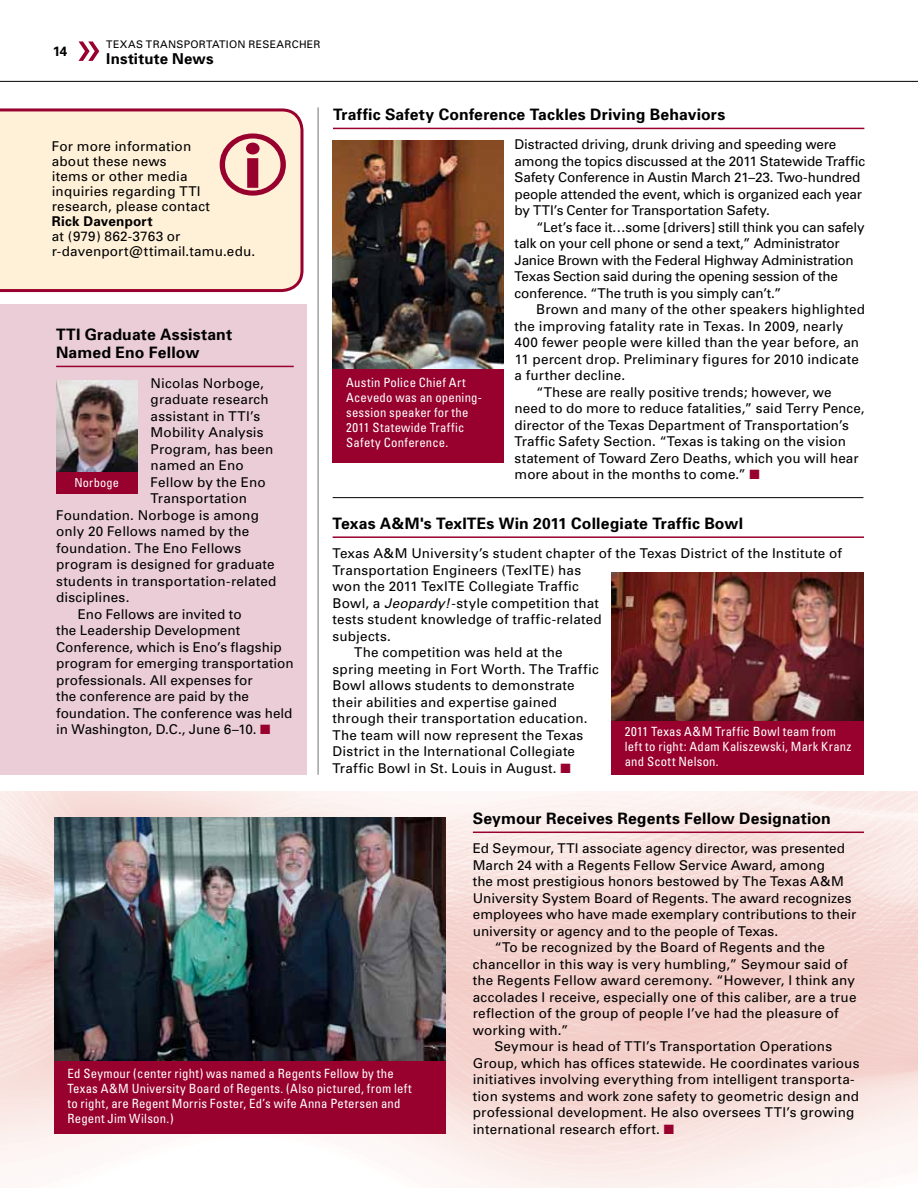
<style>
.page{position:relative;width:918px;height:1188px;background:#fff}
.page>*{position:absolute;margin:0;border:0;box-sizing:border-box;transform-origin:0 0}
.t1{font:700 15.75px/18px "Univers";letter-spacing:.01em;color:#000}
.t2{font:700 15px "Univers";letter-spacing:.015em;color:#000}
.t3{font:13.5px/15px "Univers";letter-spacing:.01em;color:#000}
.t4{font:13.5px/16.5px "Univers";letter-spacing:-.01em;color:#000}
.t5{font:13.5px/16.5px "Univers";letter-spacing:-.015em;color:#000}
.t6{font:700 13.5px "Univers";letter-spacing:.02em;color:#000}
.t7{font:condensed 12.75px/15px "Univers";letter-spacing:.015em;color:#fff}
.t8{font:condensed 12.3px "Univers";letter-spacing:.015em;color:#fff}
.t9{font:10.5px "Univers";letter-spacing:.03em;color:#000}
.s1{color:#98002e}
.s2{font-style:italic}
</style>
<div class="page">
<hr style="left:917px;top:81px;width:1px;height:437px;background:#98002e">
<hr style="left:0;top:81px;width:918px;height:1px;background:#000">
<svg style="left:79px;top:41px;width:20px;height:20px"></svg>
<div style="left:0;top:304px;width:307px;height:471px;background:#eacdd6"></div>
<hr style="left:56px;top:366px;width:238px;height:1px;background:#98002e">
<img style="left:56px;top:381px;width:81px;height:91px">
<div style="left:56px;top:472px;width:81px;height:21px;background:#98002e"></div>
<div style="left:0;top:108px;width:304px;height:184px;background:#fff0d8"></div>
<svg style="left:220px;top:133px;width:66px;height:63px;background:#db9d9d"></svg>
<img style="left:0;top:791px;width:918px;height:397px">
<hr style="left:473px;top:832px;width:391px;height:1px;background:#98002e">
<div style="left:54px;top:1060px;width:391px;height:74px;background:#98002e"></div>
<img style="left:54px;top:818px;width:391px;height:242px">
<hr style="left:318px;top:107px;width:1px;height:668px;background:#000">
<hr style="left:333px;top:497px;width:530px;height:1px;background:#000">
<hr style="left:333px;top:536px;width:531px;height:2px;background:#98002e">
<img style="left:611px;top:572px;width:252px;height:149px">
<div style="left:611px;top:721px;width:252px;height:54px;background:#98002e"></div>
<div style="left:333px;top:369px;width:171px;height:93px;background:#98002e"></div>
<hr style="left:333px;top:128px;width:531px;height:1px;background:#98002e">
<img style="left:333px;top:141px;width:171px;height:228px">
<p class="t6" style="left:53px;top:43px;width:16px">14</p>
<p class="t9" style="left:106px;top:39px;width:216px">TEXAS TRANSPORTATION RESEARCHER</p>
<p class="t2" style="left:106px;top:50px;width:109px">Institute News</p>
<p class="t3" style="left:52px;top:139px;width:160px">For more information about these news<br>items or other media inquiries regarding TTI research, please contact</p>
<p class="t6" style="left:52px;top:213px;width:102px">Rick Davenport</p>
<p class="t3" style="left:52px;top:229px;width:205px">at (979) 862-3763 or r-davenport@ttimail.tamu.edu.</p>
<p class="t1" style="left:56px;top:326px;width:178px">TTI Graduate Assistant<br>Named Eno Fellow</p>
<p class="t3" style="left:151px;top:375px;width:115px">Nicolas Norboge,</p>
<p class="t3" style="left:151px;top:392px;width:120px">graduate research</p>
<p class="t3" style="left:151px;top:408px;width:111px">assistant in TTI’s</p>
<p class="t3" style="left:151px;top:425px;width:114px">Mobility Analysis</p>
<p class="t3" style="left:151px;top:441px;width:124px">Program, has been</p>
<p class="t3" style="left:151px;top:458px;width:95px">named an Eno</p>
<p class="t3" style="left:151px;top:474px;width:117px">Fellow by the Eno</p>
<p class="t3" style="left:151px;top:491px;width:98px">Transportation</p>
<p class="t3" style="left:56px;top:507px;width:204px">Foundation. Norboge is among</p>
<p class="t3" style="left:56px;top:524px;width:195px">only 20 Fellows named by the</p>
<p class="t3" style="left:56px;top:540px;width:187px">foundation. The Eno Fellows</p>
<p class="t3" style="left:56px;top:557px;width:220px">program is designed for graduate</p>
<p class="t3" style="left:56px;top:573px;width:222px">students in transportation-related</p>
<p class="t3" style="left:56px;top:590px;width:75px">disciplines.</p>
<p class="t3" style="left:78px;top:606px;width:165px">Eno Fellows are invited to</p>
<p class="t3" style="left:56px;top:623px;width:186px">the Leadership Development</p>
<p class="t3" style="left:56px;top:639px;width:227px">Conference, which is Eno’s flagship</p>
<p class="t3" style="left:56px;top:656px;width:239px">program for emerging transportation</p>
<p class="t3" style="left:56px;top:672px;width:198px">professionals. All expenses for</p>
<p class="t3" style="left:56px;top:689px;width:194px">the conference are paid by the</p>
<p class="t3" style="left:56px;top:705px;width:238px">foundation. The conference was held</p>
<p class="t3" style="left:56px;top:722px;width:216px">in Washington, D.C., June 6–10. <span class="s1">■</span></p>
<p class="t8" style="left:74px;top:475px;width:46px">Norboge</p>
<p class="t1" style="left:333px;top:106px;width:394px">Traffic Safety Conference Tackles Driving Behaviors</p>
<p class="t4" style="left:515px;top:136px;width:352px">Distracted driving, drunk driving and speeding were among the topics discussed at the 2011 Statewide Traffic Safety Conference in Austin March 21–23. Two-hundred people attended the event, which is organized each year by TTI’s Center for Transportation Safety.</p>
<p class="t5" style="left:515px;top:219px;width:351px;text-indent:22px">“Let’s face it…some [drivers] still think you can safely talk on your cell phone or send a text,” Administrator Janice Brown with the Federal Highway Administration Texas Section said during the opening session of the conference. “The truth is you simply can’t.”</p>
<p class="t3" style="left:536px;top:302px;width:330px">Brown and many of the other speakers highlighted</p>
<p class="t3" style="left:515px;top:319px;width:330px">the improving fatality rate in Texas. In 2009, nearly</p>
<p class="t3" style="left:515px;top:335px;width:346px">400 fewer people were killed than the year before, an</p>
<p class="t3" style="left:515px;top:352px;width:346px">11 percent drop. Preliminary figures for 2010 indicate</p>
<p class="t3" style="left:515px;top:368px;width:112px">a further decline.</p>
<p class="t3" style="left:536px;top:385px;width:297px">“These are really positive trends; however, we</p>
<p class="t3" style="left:515px;top:401px;width:352px">need to do more to reduce fatalities,” said Terry Pence,</p>
<p class="t3" style="left:515px;top:418px;width:336px">director of the Texas Department of Transportation’s</p>
<p class="t3" style="left:515px;top:434px;width:333px">Traffic Safety Section. “Texas is taking on the vision</p>
<p class="t3" style="left:515px;top:451px;width:346px">statement of Toward Zero Deaths, which you will hear</p>
<p class="t3" style="left:515px;top:467px;width:247px">more about in the months to come.” <span class="s1">■</span></p>
<p class="t1" style="left:333px;top:514px;width:412px">Texas A&amp;M's TexITEs Win 2011 Collegiate Traffic Bowl</p>
<p class="t3" style="left:333px;top:546px;width:511px">Texas A&amp;M University’s student chapter of the Texas District of the Institute of</p>
<p class="t3" style="left:333px;top:563px;width:250px">Transportation Engineers (TexITE) has</p>
<p class="t3" style="left:333px;top:579px;width:248px">won the 2011 TexITE Collegiate Traffic</p>
<p class="t3" style="left:333px;top:596px;width:268px">Bowl, a <span class="s2">Jeopardy!</span>-style competition that</p>
<p class="t3" style="left:333px;top:612px;width:271px">tests student knowledge of traffic-related</p>
<p class="t3" style="left:333px;top:629px;width:60px">subjects.</p>
<p class="t3" style="left:354px;top:645px;width:210px">The competition was held at the</p>
<p class="t3" style="left:333px;top:662px;width:268px">spring meeting in Fort Worth. The Traffic</p>
<p class="t3" style="left:333px;top:678px;width:244px">Bowl allows students to demonstrate</p>
<p class="t3" style="left:333px;top:695px;width:226px">their abilities and expertise gained</p>
<p class="t3" style="left:333px;top:711px;width:256px">through their transportation education.</p>
<p class="t3" style="left:333px;top:728px;width:252px">The team will now represent the Texas</p>
<p class="t3" style="left:333px;top:744px;width:244px">District in the International Collegiate</p>
<p class="t3" style="left:333px;top:761px;width:240px">Traffic Bowl in St. Louis in August. <span class="s1">■</span></p>
<p class="t7" style="left:346px;top:375px;width:138px">Austin Police Chief Art<br>Acevedo was an opening&shy;session speaker for the<br>2011 Statewide Traffic<br>Safety Conference.</p>
<p class="t7" style="left:625px;top:724px;width:228px">2011 Texas A&amp;M Traffic Bowl team from left to right: Adam Kaliszewski, Mark Kranz and Scott Nelson.</p>
<p class="t7" style="left:68px;top:1066px;width:346px">Ed Seymour (center right) was named a Regents Fellow by the Texas A&amp;M University Board of Regents. (Also pictured, from left to right, are Regent Morris Foster, Ed’s wife Anna Petersen and Regent Jim Wilson.)</p>
<p class="t1" style="left:473px;top:809px;width:360px">Seymour Receives Regents Fellow Designation</p>
<p class="t3" style="left:473px;top:841px;width:374px">Ed Seymour, TTI associate agency director, was presented</p>
<p class="t3" style="left:473px;top:858px;width:354px">March 24 with a Regents Fellow Service Award, among</p>
<p class="t3" style="left:473px;top:874px;width:373px">the most prestigious honors bestowed by The Texas A&amp;M</p>
<p class="t3" style="left:473px;top:891px;width:380px">University System Board of Regents. The award recognizes</p>
<p class="t3" style="left:473px;top:907px;width:385px">employees who have made exemplary contributions to their</p>
<p class="t3" style="left:473px;top:924px;width:307px">university or agency and to the people of Texas.</p>
<p class="t3" style="left:494px;top:940px;width:332px">“To be recognized by the Board of Regents and the</p>
<p class="t3" style="left:473px;top:957px;width:376px">chancellor in this way is very humbling,” Seymour said of</p>
<p class="t3" style="left:473px;top:973px;width:384px">the Regents Fellow award ceremony. “However, I think any</p>
<p class="t3" style="left:473px;top:990px;width:385px">accolades I receive, especially one of this caliber, are a true</p>
<p class="t3" style="left:473px;top:1006px;width:367px">reflection of the group of people I’ve had the pleasure of</p>
<p class="t3" style="left:473px;top:1023px;width:97px">working with.”</p>
<p class="t3" style="left:494px;top:1039px;width:339px">Seymour is head of TTI’s Transportation Operations</p>
<p class="t3" style="left:473px;top:1056px;width:388px">Group, which has offices statewide. He coordinates various</p>
<p class="t3" style="left:473px;top:1072px;width:383px">initiatives involving everything from intelligent transporta-</p>
<p class="t3" style="left:473px;top:1089px;width:388px">tion systems and work zone safety to geometric design and</p>
<p class="t3" style="left:473px;top:1105px;width:383px">professional development. He also oversees TTI’s growing</p>
<p class="t3" style="left:473px;top:1122px;width:203px">international research effort. <span class="s1">■</span></p>
</div>
